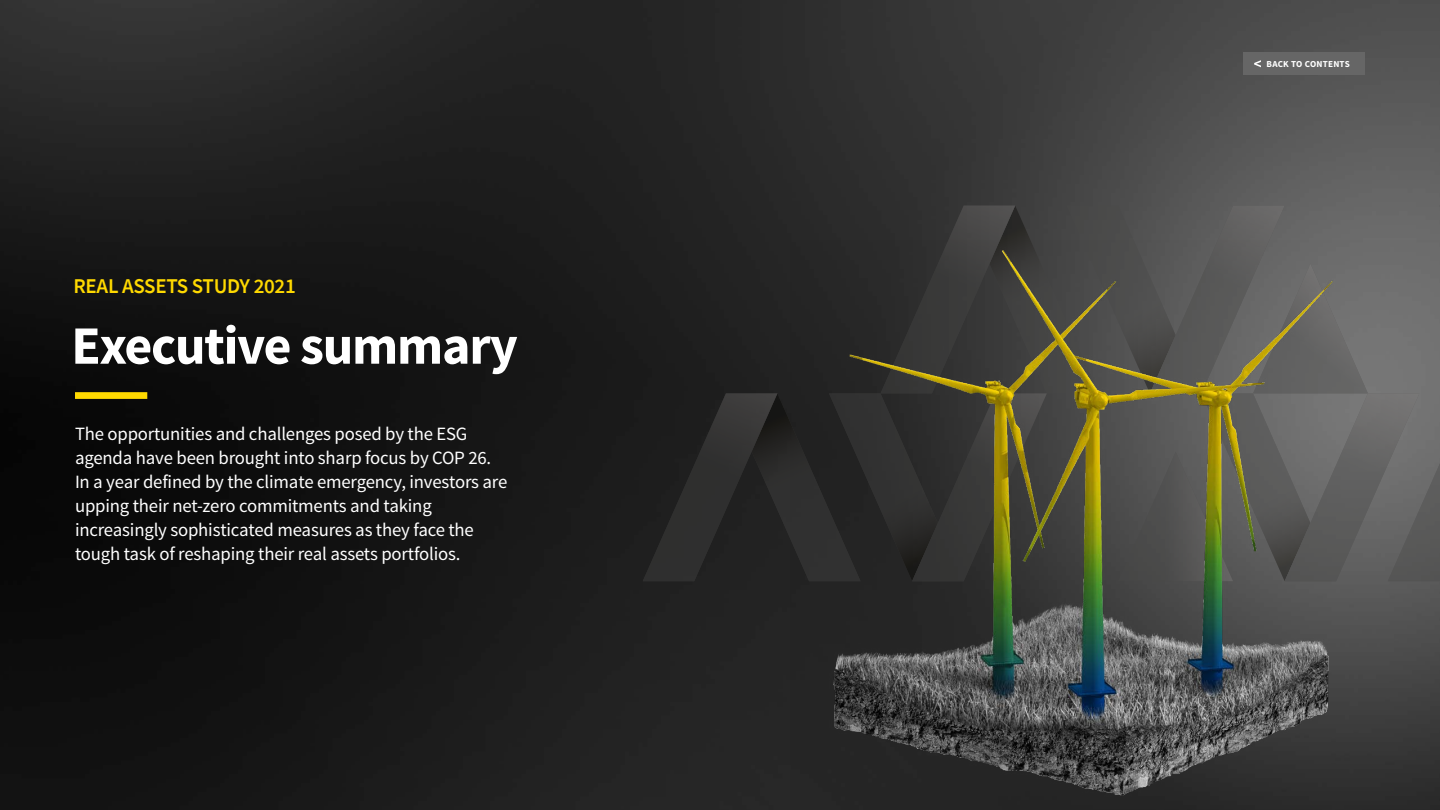
<style>
.page{position:relative;width:1440px;height:810px;background:#fff}
.page>*{position:absolute;margin:0;border:0;box-sizing:border-box;transform-origin:0 0}
.t1{font:700 54px "Source Sans Pro";letter-spacing:-.025em;color:#fff}
.t2{font:600 21px "Source Sans Pro";letter-spacing:-.015em;color:#ffd900}
.t3{font:18.75px/24px "Source Sans Pro";letter-spacing:-.01em;color:#fff}
.t4{font:700 9.15px "Source Sans Pro";letter-spacing:.025em;color:#fff}
</style>
<div class="page">
<img style="left:0;top:0;width:1440px;height:810px">
<svg style="left:643px;top:206px;width:797px;height:375px;background:#2f2f2f"></svg>
<img style="left:790px;top:240px;width:650px;height:570px">
<div style="left:75px;top:392px;width:72px;height:7px;background:#ffd900"></div>
<div style="left:1243px;top:52px;width:122px;height:23px;background:#666"></div>
<svg style="left:1254px;top:60px;width:7px;height:7px"></svg>
<p class="t2" style="left:74px;top:273px;width:224px">REAL ASSETS STUDY 2021</p>
<h1 class="t1" style="left:71px;top:311px;width:448px">Executive summary</h1>
<p class="t3" style="left:75px;top:422px;width:434px">The opportunities and challenges posed by the ESG agenda have been brought into sharp focus by COP 26.<br>In a year defined by the climate emergency, investors are upping their net-zero commitments and taking increasingly sophisticated measures as they face the tough task of reshaping their real assets portfolios.</p>
<p class="t4" style="left:1267px;top:58px;width:85px">BACK TO CONTENTS</p>
</div>
